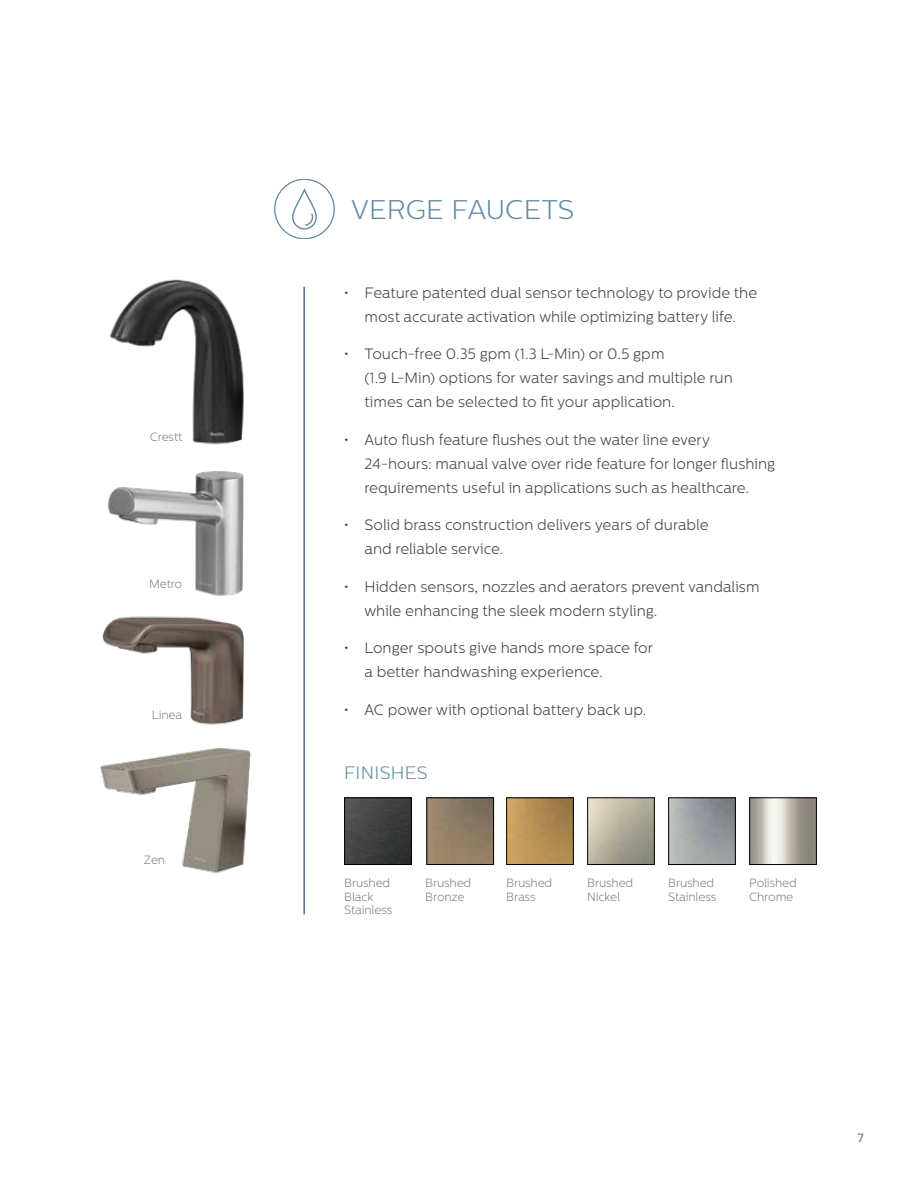
<style>
.page{position:relative;width:918px;height:1188px;background:#fff}
.page>*{position:absolute;margin:0;border:0;box-sizing:border-box;transform-origin:0 0}
.t1{font:300 27px "Centrale Sans";letter-spacing:.01em;color:#628aa4}
.t2{font:300 18px "Centrale Sans";letter-spacing:.02em;color:#628aa4}
.t3{font:300 15px/24px "Centrale Sans";color:#414042}
.t4{font:300 12px/13.5px "Centrale Sans";letter-spacing:-.015em;color:#808285}
.t5{font:500 12px "Centrale Sans";color:#808285}
</style>
<div class="page">
<hr style="left:304px;top:287px;width:1px;height:627px;background:#00224e">
<img style="left:110px;top:279px;width:134px;height:166px">
<img style="left:107px;top:471px;width:137px;height:125px">
<img style="left:102px;top:616px;width:142px;height:49px">
<img style="left:100px;top:665px;width:151px;height:209px">
<svg style="left:274px;top:179px;width:61px;height:60px"></svg>
<img style="left:346px;top:799px;width:64px;height:64px">
<div style="left:344px;top:797px;width:68px;height:68px;border:1px solid #000"></div>
<img style="left:428px;top:799px;width:64px;height:64px">
<div style="left:426px;top:797px;width:68px;height:68px;border:1px solid #000"></div>
<img style="left:508px;top:799px;width:64px;height:64px">
<div style="left:506px;top:797px;width:68px;height:68px;border:1px solid #000"></div>
<div style="left:587px;top:797px;width:68px;height:68px;border:1px solid #000"></div>
<div style="left:668px;top:797px;width:68px;height:68px;border:1px solid #000"></div>
<img style="left:751px;top:799px;width:64px;height:64px">
<div style="left:749px;top:797px;width:68px;height:68px;border:1px solid #000"></div>
<p class="t4" style="left:150px;top:430px;width:34px">Crestt</p>
<p class="t4" style="left:149px;top:578px;width:35px">Metro</p>
<p class="t4" style="left:152px;top:708px;width:32px">Linea</p>
<p class="t4" style="left:144px;top:853px;width:23px">Zen</p>
<h1 class="t1" style="left:351px;top:194px;width:225px">VERGE FAUCETS</h1>
<p class="t3" style="left:344px;top:281px;width:414px;text-align:center">• Feature patented dual sensor technology to provide the most accurate activation while optimizing battery life.</p>
<p class="t3" style="left:364px;top:342px;width:370px;text-indent:-20px">• Touch-free 0.35 gpm (1.3 L-Min) or 0.5 gpm<br>(1.9 L-Min) options for water savings and multiple run times can be selected to fit your application.</p>
<p class="t3" style="left:364px;top:428px;width:412px;text-indent:-20px">• Auto flush feature flushes out the water line every<br>24-hours: manual valve over ride feature for longer flushing requirements useful in applications such as healthcare.</p>
<p class="t3" style="left:364px;top:513px;width:346px;text-indent:-20px">• Solid brass construction delivers years of durable and reliable service.</p>
<p class="t3" style="left:364px;top:575px;width:397px;text-indent:-20px">• Hidden sensors, nozzles and aerators prevent vandalism while enhancing the sleek modern styling.</p>
<p class="t3" style="left:364px;top:636px;width:290px;text-indent:-20px">• Longer spouts give hands more space for a better handwashing experience.</p>
<p class="t3" style="left:344px;top:698px;width:304px">• AC power with optional battery back up.</p>
<p class="t2" style="left:344px;top:763px;width:85px">FINISHES</p>
<p class="t4" style="left:344px;top:877px;width:50px">Brushed<br>Black<br>Stainless</p>
<p class="t4" style="left:425px;top:877px;width:48px">Brushed<br>Bronze</p>
<p class="t4" style="left:506px;top:877px;width:48px">Brushed<br>Brass</p>
<p class="t4" style="left:587px;top:877px;width:48px">Brushed<br>Nickel</p>
<p class="t4" style="left:668px;top:877px;width:50px">Brushed<br>Stainless</p>
<p class="t4" style="left:749px;top:877px;width:49px">Polished<br>Chrome</p>
<p class="t5" style="left:858px;top:1131px;width:8px">7</p>
</div>
